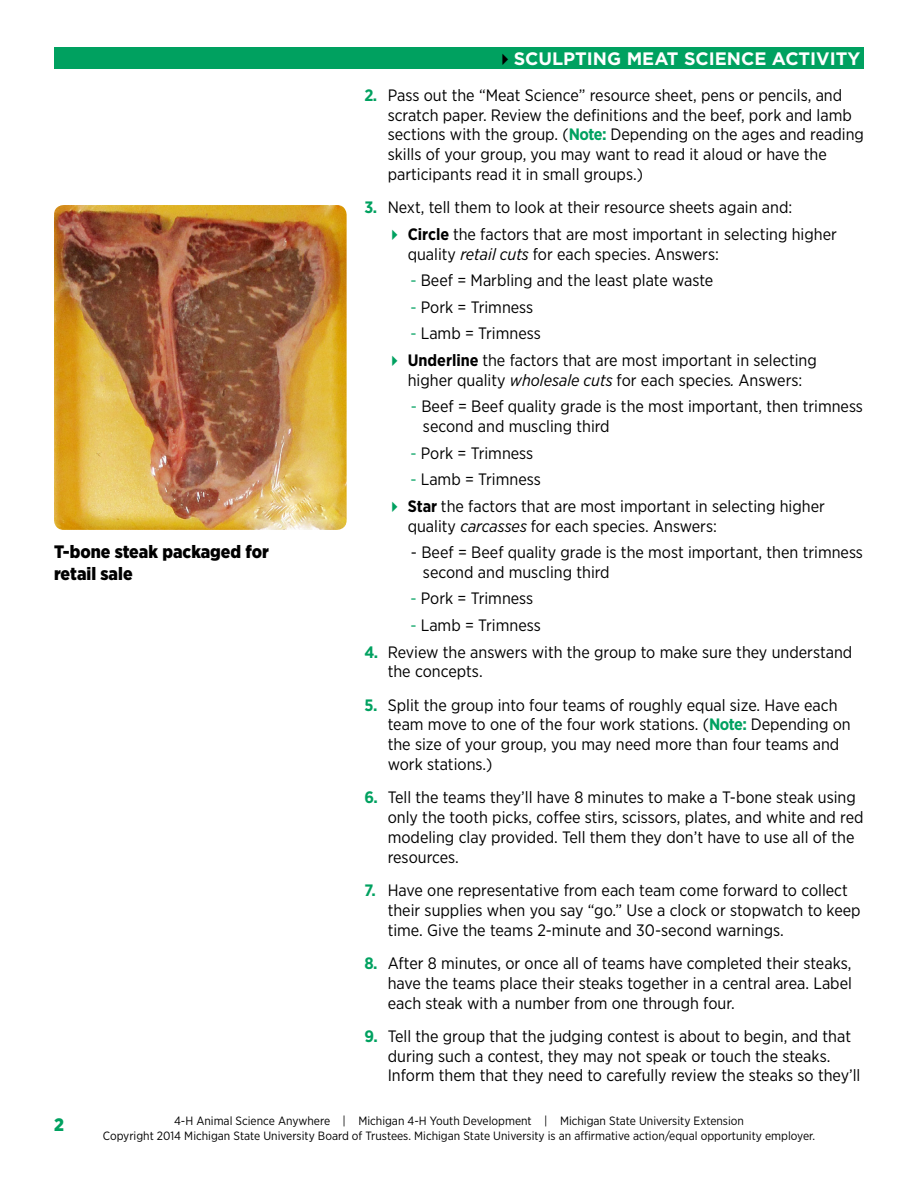
<style>
.page{position:relative;width:918px;height:1188px;background:#fff}
.page>*{position:absolute;margin:0;border:0;box-sizing:border-box;transform-origin:0 0}
.Sidebar_Subhead{font:900 18px/21.6px "Gotham Narrow";color:#000}
.t1{font:700 18px "Gotham";color:#fff}
.t2{font:900 18px "Gotham Narrow";color:#00a160}
.Bullet__para_space_a{font:16.5px/19.8px "Gotham Narrow";color:#000}
.t3{font:12px/14.4px "Gotham Narrow";color:#000;text-align:center}
.s1{color:#000}
.s2{font-weight:700;color:#00a160}
.s3{font-weight:700}
.s4{font-style:italic}
.s5{color:#00a160}
</style>
<div class="page">
<div style="left:54px;top:47px;width:810px;height:21px;background:#00a160"></div>
<img style="left:54px;top:205px;width:293px;height:325px">
<p class="Sidebar_Subhead" style="left:54px;top:541px;width:216px">T-bone steak packaged for retail sale</p>
<p class="t1" style="left:496px;top:46px;width:366px"><span class="s1">✔</span>SCULPTING MEAT SCIENCE ACTIVITY</p>
<p class="Bullet__para_space_a" style="left:388px;top:85px;width:478px;text-indent:-23px"><span class="s2">2.</span> Pass out the “Meat Science” resource sheet, pens or pencils, and scratch paper. Review the definitions and the beef, pork and lamb sections with the group. (<span class="s2">Note:</span> Depending on the ages and reading skills of your group, you may want to read it aloud or have the participants read it in small groups.)</p>
<p class="Bullet__para_space_a" style="left:364px;top:197px;width:429px"><span class="s2">3.</span> Next, tell them to look at their resource sheets again and:</p>
<p class="Bullet__para_space_a" style="left:408px;top:224px;width:431px"><span class="s3">Circle</span> the factors that are most important in selecting higher quality <span class="s4">retail cuts</span> for each species. Answers:</p>
<p class="Bullet__para_space_a" style="left:410px;top:270px;width:305px"><span class="s5">-</span> Beef = Marbling and the least plate waste</p>
<p class="Bullet__para_space_a" style="left:410px;top:297px;width:124px"><span class="s5">-</span> Pork = Trimness</p>
<p class="Bullet__para_space_a" style="left:410px;top:323px;width:132px"><span class="s5">-</span> Lamb = Trimness</p>
<p class="Bullet__para_space_a" style="left:408px;top:350px;width:411px"><span class="s3">Underline</span> the factors that are most important in selecting higher quality <span class="s4">wholesale cuts</span> for each species<span class="s4">.</span> Answers:</p>
<p class="Bullet__para_space_a" style="left:423px;top:396px;width:442px;text-indent:-12px"><span class="s5">-</span> Beef = Beef quality grade is the most important, then trimness second and muscling third</p>
<p class="Bullet__para_space_a" style="left:410px;top:443px;width:124px"><span class="s5">-</span> Pork = Trimness</p>
<p class="Bullet__para_space_a" style="left:410px;top:469px;width:132px"><span class="s5">-</span> Lamb = Trimness</p>
<p class="Bullet__para_space_a" style="left:408px;top:496px;width:419px"><span class="s3">Star</span> the factors that are most important in selecting higher quality <span class="s4">carcasses</span> for each species. Answers:</p>
<p class="Bullet__para_space_a" style="left:423px;top:542px;width:442px;text-indent:-12px">- Beef = Beef quality grade is the most important, then trimness second and muscling third</p>
<p class="Bullet__para_space_a" style="left:410px;top:588px;width:124px"><span class="s5">-</span> Pork = Trimness</p>
<p class="Bullet__para_space_a" style="left:410px;top:615px;width:132px"><span class="s5">-</span> Lamb = Trimness</p>
<p class="Bullet__para_space_a" style="left:388px;top:641px;width:466px;text-indent:-23px"><span class="s2">4.</span> Review the answers with the group to make sure they understand the concepts.</p>
<p class="Bullet__para_space_a" style="left:388px;top:695px;width:465px;text-indent:-23px"><span class="s2">5.</span> Split the group into four teams of roughly equal size. Have each team move to one of the four work stations. (<span class="s2">Note:</span> Depending on the size of your group, you may need more than four teams and work stations.)</p>
<p class="Bullet__para_space_a" style="left:388px;top:787px;width:477px;text-indent:-23px"><span class="s2">6.</span> Tell the teams they’ll have 8 minutes to make a T-bone steak using only the tooth picks, coffee stirs, scissors, plates, and white and red modeling clay provided. Tell them they don’t have to use all of the resources.</p>
<p class="Bullet__para_space_a" style="left:388px;top:880px;width:475px;text-indent:-23px"><span class="s2">7.</span> Have one representative from each team come forward to collect their supplies when you say “go.” Use a clock or stopwatch to keep time. Give the teams 2-minute and 30-second warnings.</p>
<p class="Bullet__para_space_a" style="left:388px;top:953px;width:466px;text-align:justify;text-indent:-23px"><span class="s2">8.</span> After 8 minutes, or once all of teams have completed their steaks, have the teams place their steaks together in a central area. Label each steak with a number from one through four.</p>
<p class="Bullet__para_space_a" style="left:388px;top:1026px;width:474px;text-indent:-23px"><span class="s2">9.</span> Tell the group that the judging contest is about to begin, and that during such a contest, they may not speak or touch the steaks.<br>Inform them that they need to carefully review the steaks so they’ll</p>
<p class="t2" style="left:54px;top:1113px;width:11px">2</p>
<p class="t3" style="left:103px;top:1114px;width:714px">4-H Animal Science Anywhere | Michigan 4-H Youth Development | Michigan State University Extension<br>Copyright 2014 Michigan State University Board of Trustees. Michigan State University is an affirmative action/equal opportunity employer.</p>
</div>
